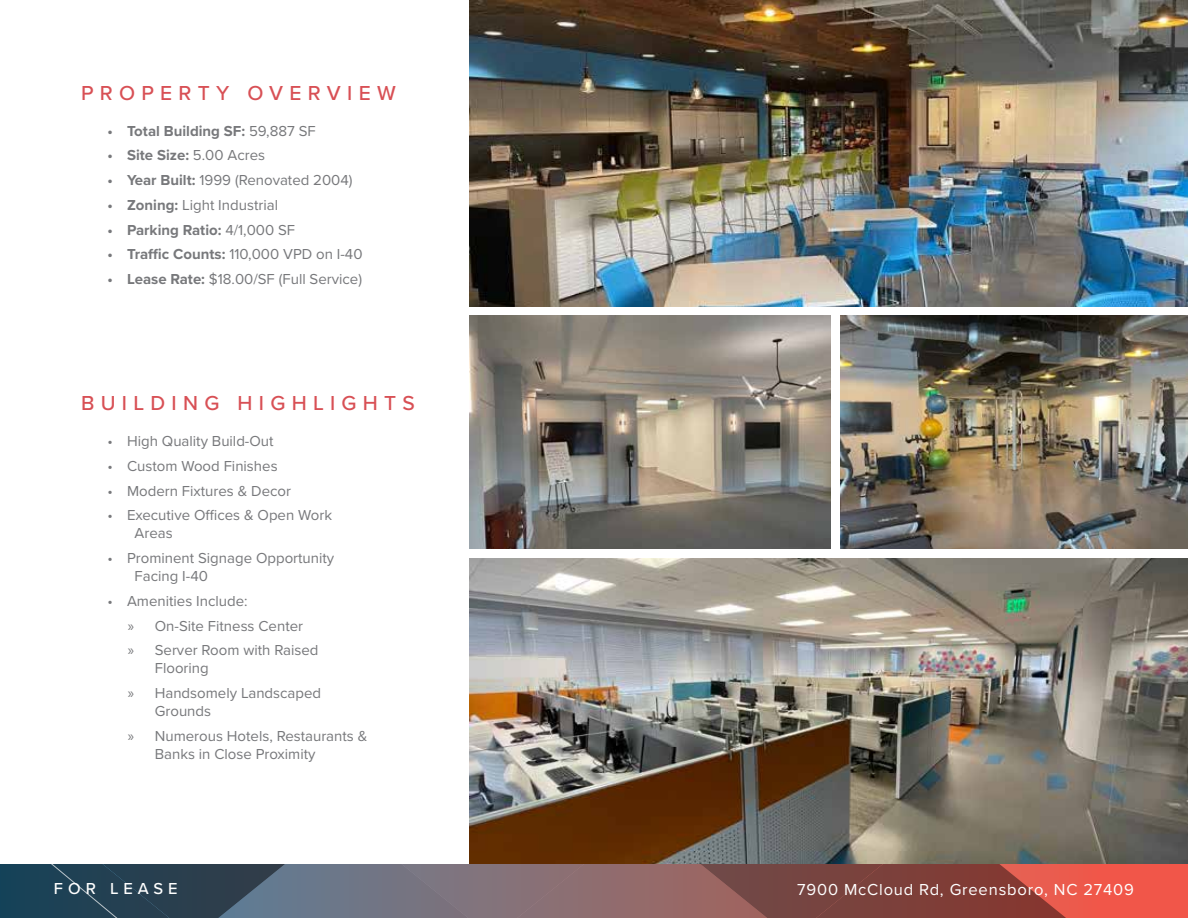
<style>
.page{position:relative;width:1188px;height:918px;background:#fff}
.page>*{position:absolute;margin:0;border:0;box-sizing:border-box;transform-origin:0 0}
.t1{font:500 21px "Proxima Nova";letter-spacing:.3em;color:#d85055}
.t2{font:16.5px "Proxima Nova";letter-spacing:.05em;color:#fff}
.t3{font:500 16.5px "Proxima Nova";letter-spacing:.3em;color:#fff}
.t4{font:15px/24.8px "Proxima Nova";color:#77787b}
.t5{font:700 15px "Proxima Nova";color:#77787b}
.s1{font-weight:400}
.s2{font-weight:700}
.s3{font-family:"Myriad Pro"}
</style>
<div class="page">
<img style="left:470px;top:0;width:718px;height:307px">
<img style="left:470px;top:558px;width:718px;height:306px">
<div style="left:0;top:864px;width:1188px;height:54px;background:#f15649"></div>
<svg style="left:0;top:864px;width:1066px;height:54px;background:#6c575d"></svg>
<img style="left:470px;top:316px;width:361px;height:233px">
<img style="left:841px;top:316px;width:347px;height:233px">
<h1 class="t1" style="left:81px;top:78px;width:316px">PROPERTY OVERVIEW</h1>
<p class="t5" style="left:108px;top:119px;width:210px">• Total Building SF: <span class="s1">59,887 SF</span></p>
<p class="t5" style="left:108px;top:144px;width:159px">• Site Size: <span class="s1">5.00 Acres</span></p>
<p class="t4" style="left:108px;top:167px;width:247px"><span class="s2">• Year Built:</span> 1999 (Renovated 2004)</p>
<p class="t4" style="left:108px;top:192px;width:172px"><span class="s2">• Zoning:</span> Light Industrial</p>
<p class="t5" style="left:108px;top:218px;width:189px">• Parking Ratio: <span class="s1">4/1,000 SF</span></p>
<p class="t4" style="left:108px;top:241px;width:256px"><span class="s2">• Traffic Counts:</span> 110,000 VPD on I-40</p>
<p class="t4" style="left:108px;top:266px;width:256px"><span class="s2">• Lease Rate:</span> $18.00/SF (Full Service)</p>
<h1 class="t1" style="left:81px;top:387px;width:335px">BUILDING HIGHLIGHTS</h1>
<p class="t4" style="left:108px;top:428px;width:168px">• High Quality Build-Out</p>
<p class="t4" style="left:108px;top:453px;width:172px">• Custom Wood Finishes</p>
<p class="t4" style="left:108px;top:478px;width:185px">• Modern Fixtures &amp; Decor</p>
<p class="t4" style="left:135px;top:506px;width:199px;line-height:18px;text-indent:-27px">• Executive Offices &amp; Open Work<br>Areas</p>
<p class="t4" style="left:135px;top:548px;width:201px;line-height:18px;text-indent:-27px">• Prominent Signage Opportunity<br>Facing I-40</p>
<p class="t4" style="left:128px;top:588px;width:192px;text-indent:-20px">• Amenities Include:<br><span class="s3">»</span> On-Site Fitness Center<br><span class="s3">»</span> Server Room with Raised</p>
<p class="t4" style="left:128px;top:655px;width:195px;text-indent:27px">Flooring<br><span class="s3">»</span> Handsomely Landscaped</p>
<p class="t4" style="left:128px;top:698px;width:241px;text-indent:27px">Grounds<br><span class="s3">»</span> Numerous Hotels, Restaurants &amp;</p>
<p class="t4" style="left:155px;top:741px;width:162px">Banks in Close Proximity</p>
<p class="t3" style="left:54px;top:876px;width:125px">FOR LEASE</p>
<p class="t2" style="left:797px;top:878px;width:338px">7900 McCloud Rd, Greensboro, NC 27409</p>
</div>
